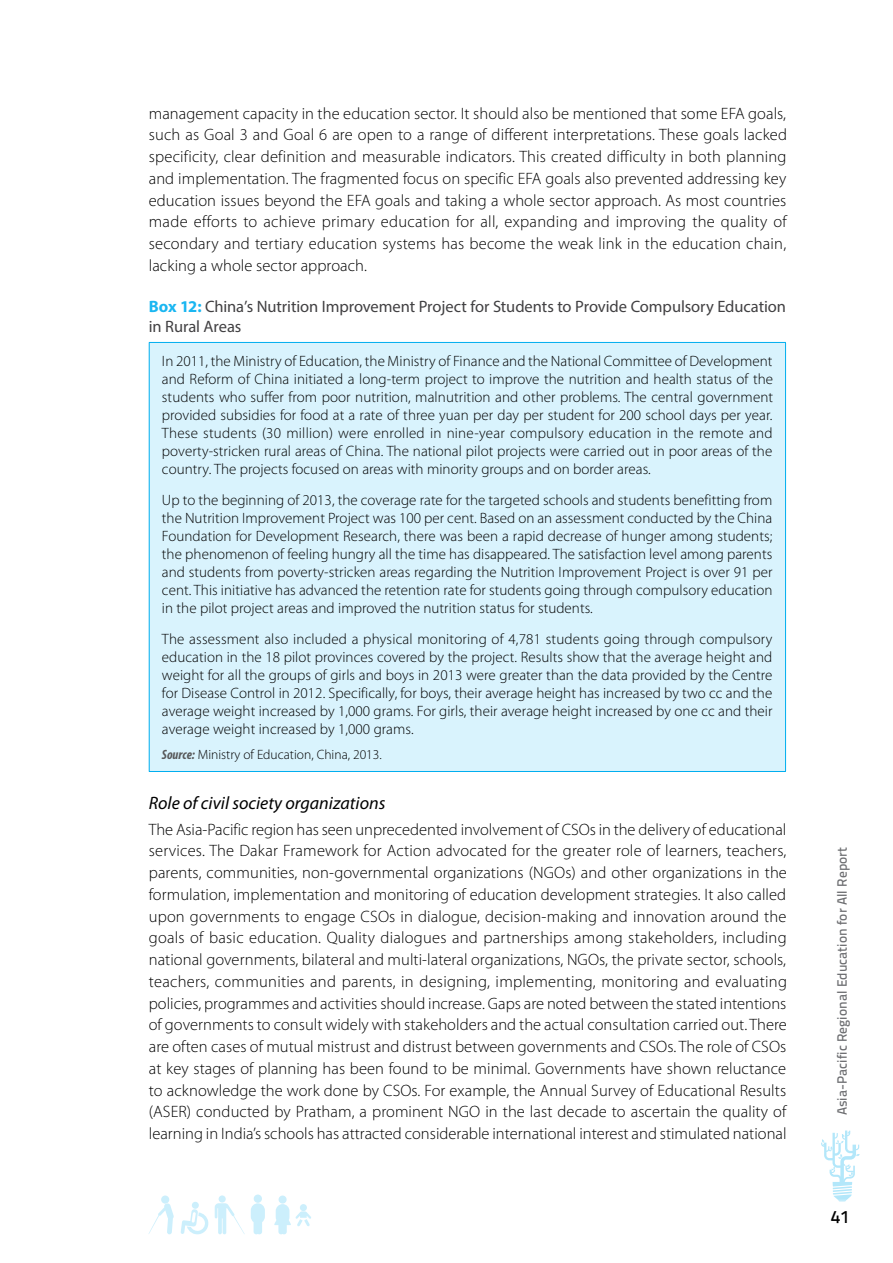
<style>
.page{position:relative;width:893px;height:1263px;background:#fff}
.page>*{position:absolute;margin:0;border:0;box-sizing:border-box;transform-origin:0 0}
.t1{font:italic 18px "Myriad Pro";color:#000}
.t2{font:18px "Titillium Text 25 L 600 wt";color:#000}
.t3{font:300 16.5px/21.8px "Myriad Pro";color:#000;text-align:justify}
.t4{font:16.5px/19.8px "Myriad Pro";letter-spacing:-.005em;color:#414042}
.t5{font:300 15px/18px "Myriad Pro";letter-spacing:.005em;color:#000;text-align:justify}
.t6{font:13.5px "Titillium Text 25 L 600 wt";letter-spacing:.005em;color:#6d6e71}
.t7{font:300 13.5px "Myriad Pro";color:#000}
.s1{font-weight:700;color:#1ab6f1}
.s2{font-weight:700;font-style:italic;font-stretch:condensed;color:#58595b}
</style>
<div class="page">
<svg style="left:821px;top:1130px;width:39px;height:71px"></svg>
<svg style="left:251px;top:1203px;width:14px;height:31px"></svg>
<div style="left:254px;top:1194px;width:8px;height:9px;background:#cceffc;border-radius:50%"></div>
<div style="left:279px;top:1195px;width:8px;height:8px;background:#cceffc;border-radius:50%"></div>
<svg style="left:274px;top:1204px;width:37px;height:30px"></svg>
<div style="left:192px;top:1201px;width:7px;height:8px;background:#cceffc;border-radius:3px"></div>
<svg style="left:181px;top:1209px;width:28px;height:26px"></svg>
<div style="left:219px;top:1195px;width:7px;height:7px;background:#cceffc;border-radius:50%"></div>
<svg style="left:215px;top:1203px;width:30px;height:31px"></svg>
<svg style="left:149px;top:1203px;width:25px;height:31px"></svg>
<div style="left:161px;top:1195px;width:8px;height:8px;background:#cceffc;border-radius:50%"></div>
<div style="left:149px;top:342px;width:636px;height:429px;background:#d9f3fd"></div>
<hr style="left:149px;top:342px;width:637px;height:1px;background:#00aeef">
<hr style="left:149px;top:343px;width:1px;height:428px;background:#00aeef">
<hr style="left:785px;top:343px;width:1px;height:428px;background:#00aeef">
<hr style="left:149px;top:771px;width:637px;height:1px;background:#00aeef">
<p class="t3" style="left:149px;top:102px;width:640px">management capacity in the education sector. It should also be mentioned that some EFA goals, such as Goal 3 and Goal 6 are open to a range of different interpretations. These goals lacked specificity, clear definition and measurable indicators. This created difficulty in both planning and implementation. The fragmented focus on specific EFA goals also prevented addressing key education issues beyond the EFA goals and taking a whole sector approach. As most countries made efforts to achieve primary education for all, expanding and improving the quality of secondary and tertiary education systems has become the weak link in the education chain, lacking a whole sector approach.</p>
<p class="t4" style="left:149px;top:296px;width:639px"><span class="s1">Box 12:</span> China’s Nutrition Improvement Project for Students to Provide Compulsory Education in Rural Areas</p>
<p class="t5" style="left:162px;top:352px;width:613px">In 2011, the Ministry of Education, the Ministry of Finance and the National Committee of Development and Reform of China initiated a long-term project to improve the nutrition and health status of the students who suffer from poor nutrition, malnutrition and other problems. The central government provided subsidies for food at a rate of three yuan per day per student for 200 school days per year.<br>These students (30 million) were enrolled in nine-year compulsory education in the remote and poverty-stricken rural areas of China. The national pilot projects were carried out in poor areas of the country. The projects focused on areas with minority groups and on border areas.</p>
<p class="t5" style="left:162px;top:491px;width:612px">Up to the beginning of 2013, the coverage rate for the targeted schools and students benefitting from the Nutrition Improvement Project was 100 per cent. Based on an assessment conducted by the China Foundation for Development Research, there was been a rapid decrease of hunger among students; the phenomenon of feeling hungry all the time has disappeared. The satisfaction level among parents and students from poverty-stricken areas regarding the Nutrition Improvement Project is over 91 per cent. This initiative has advanced the retention rate for students going through compulsory education in the pilot project areas and improved the nutrition status for students.</p>
<p class="t5" style="left:162px;top:630px;width:612px">The assessment also included a physical monitoring of 4,781 students going through compulsory education in the 18 pilot provinces covered by the project. Results show that the average height and weight for all the groups of girls and boys in 2013 were greater than the data provided by the Centre for Disease Control in 2012. Specifically, for boys, their average height has increased by two cc and the average weight increased by 1,000 grams. For girls, their average height increased by one cc and their average weight increased by 1,000 grams.</p>
<p class="t7" style="left:162px;top:746px;width:221px"><span class="s2">Source:</span> Ministry of Education, China, 2013.</p>
<p class="t1" style="left:149px;top:791px;width:238px">Role of civil society organizations</p>
<p class="t3" style="left:149px;top:818px;width:640px">The Asia-Pacific region has seen unprecedented involvement of CSOs in the delivery of educational services. The Dakar Framework for Action advocated for the greater role of learners, teachers, parents, communities, non-governmental organizations (NGOs) and other organizations in the formulation, implementation and monitoring of education development strategies. It also called upon governments to engage CSOs in dialogue, decision-making and innovation around the goals of basic education. Quality dialogues and partnerships among stakeholders, including national governments, bilateral and multi-lateral organizations, NGOs, the private sector, schools, teachers, communities and parents, in designing, implementing, monitoring and evaluating policies, programmes and activities should increase. Gaps are noted between the stated intentions of governments to consult widely with stakeholders and the actual consultation carried out. There are often cases of mutual mistrust and distrust between governments and CSOs. The role of CSOs at key stages of planning has been found to be minimal. Governments have shown reluctance to acknowledge the work done by CSOs. For example, the Annual Survey of Educational Results (ASER) conducted by Pratham, a prominent NGO in the last decade to ascertain the quality of learning in India’s schools has attracted considerable international interest and stimulated national</p>
<p class="t6" style="left:832px;top:1115px;width:270px;rotate:-90deg">Asia-Pacific Regional Education for All Report</p>
<p class="t2" style="left:831px;top:1203px;width:21px">41</p>
</div>
